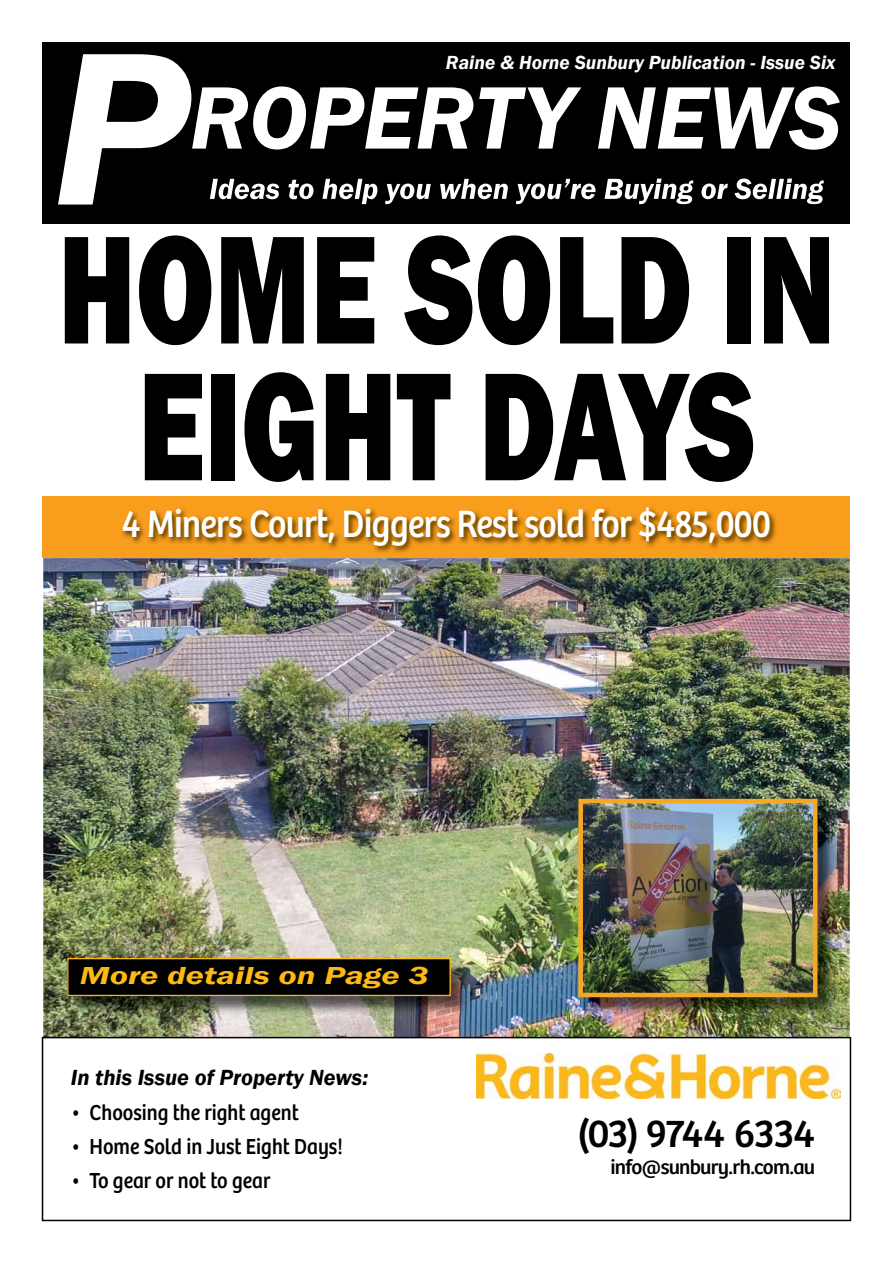
<style>
.page{position:relative;width:893px;height:1263px;background:#fff}
.page>*{position:absolute;margin:0;border:0;box-sizing:border-box;transform-origin:0 0}
.t1{font:800 159.6px/136.8px "Franklin Gothic";color:#000;text-align:center;scale:.71 1}
.t2{font:40.5px "Raine&Horne";letter-spacing:-.03em;color:#000}
.t3{font:39.6px "Raine&Horne";letter-spacing:-.02em;color:#fff;scale:.89 1}
.t4{font:italic 600 25.35px "Franklin Gothic";color:#fdb913;scale:1.37 1}
.t5{font:22.5px "Raine&Horne";color:#000;scale:.9 1}
.t6{font:italic 600 22.5px "Franklin Gothic";color:#000}
.t7{font:21px "Raine&Horne";letter-spacing:-.035em;color:#000}
.t8{font:italic 600 19.5px "Franklin Gothic";color:#fff}
</style>
<div class="page">
<img style="left:43px;top:558px;width:807px;height:479px">
<div style="left:42px;top:43px;width:808px;height:181px;background:#000"></div>
<svg style="left:58px;top:54px;width:782px;height:151px"></svg>
<div style="left:42px;top:1037px;width:809px;height:184px;border:2px solid #000"></div>
<div style="left:43px;top:496px;width:807px;height:62px;background:#f99d1c"></div>
<img style="left:122px;top:508px;width:654px;height:45px">
<img style="left:69px;top:960px;width:400px;height:54px">
<div style="left:68px;top:959px;width:382px;height:36px;background:#000"></div>
<div style="left:67px;top:958px;width:384px;height:38px;border:1px solid #fdb913"></div>
<img style="left:477px;top:1054px;width:364px;height:45px">
<img style="left:580px;top:800px;width:256px;height:216px">
<img style="left:583px;top:804px;width:229px;height:188px">
<div style="left:578px;top:799px;width:239px;height:198px;border:4px solid #f7a726"></div>
<p class="t8" style="left:446px;top:50px;width:391px">Raine &amp; Horne Sunbury Publication - Issue Six</p>
<h1 class="t1" style="left:58px;top:221px;width:1096px">HOME SOLD IN<br>EIGHT DAYS</h1>
<h3 class="t3" style="left:122px;top:501px;width:731px">4 Miners Court, Diggers Rest sold for $485,000</h3>
<p class="t4" style="left:80px;top:959px;width:256px">More details on Page 3</p>
<p class="t6" style="left:71px;top:1063px;width:299px">In this Issue of Property News:</p>
<p class="t5" style="left:71px;top:1099px;width:255px">• Choosing the right agent</p>
<p class="t5" style="left:71px;top:1133px;width:304px">• Home Sold in Just Eight Days!</p>
<p class="t5" style="left:71px;top:1167px;width:223px">• To gear or not to gear</p>
<h2 class="t2" style="left:577px;top:1110px;width:240px">(03) 9744 6334</h2>
<p class="t7" style="left:610px;top:1154px;width:206px">info@sunbury.rh.com.au</p>
</div>
